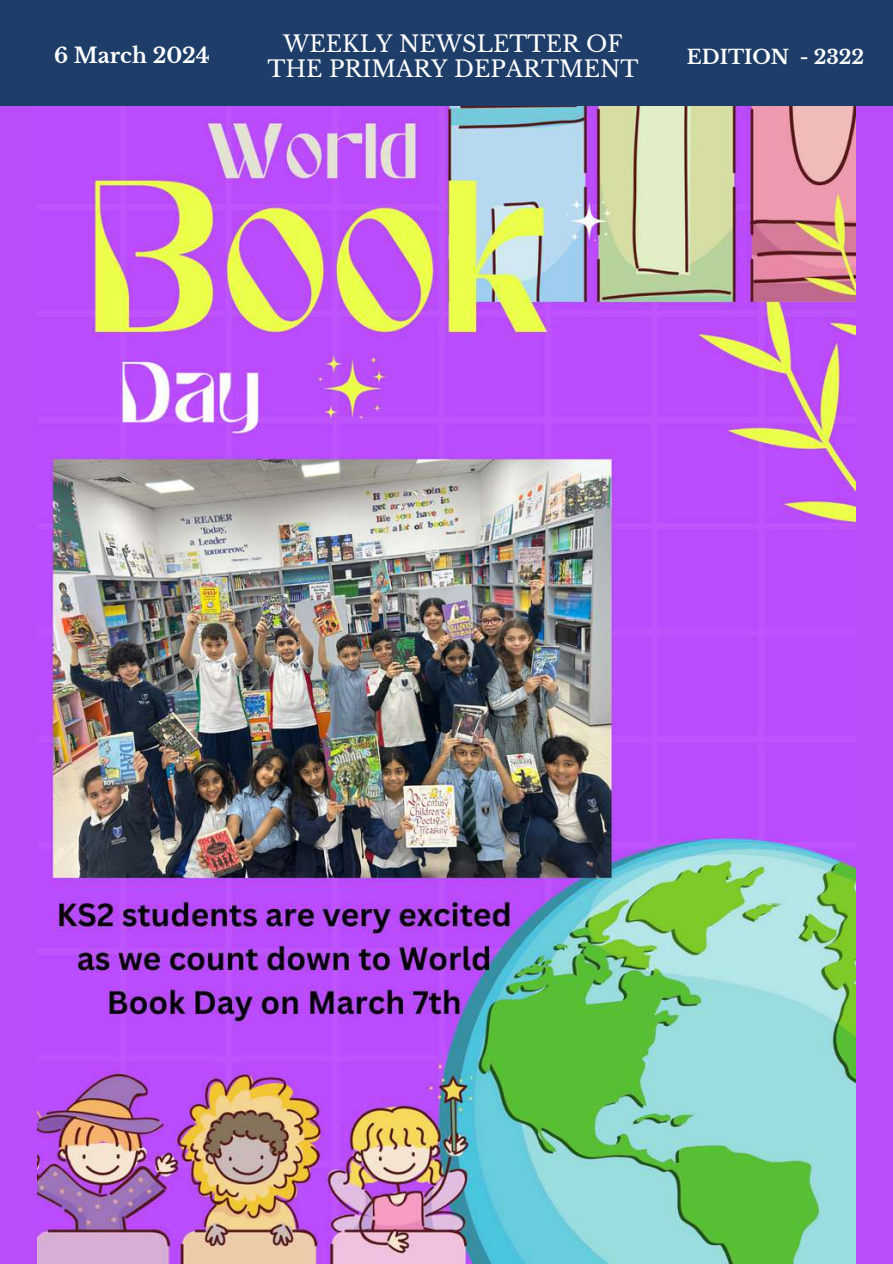
<style>
.page{position:relative;width:893px;height:1264px;background:#fff}
.page>*{position:absolute;margin:0;border:0;box-sizing:border-box;transform-origin:0 0}
.t1{font:22.5px/24.8px "Libre Baskerville";color:#fff;text-align:center}
.t2{font:700 21px "Libre Baskerville";color:#fff}
.t3{font:700 19.5px "Libre Baskerville";color:#fff}
</style>
<div class="page">
<div style="left:0;top:0;width:892px;height:1263px;background:#ba4cfc"></div>
<div style="left:0;top:0;width:892px;height:106px;background:#1e3e69"></div>
<img style="left:38px;top:106px;width:817px;height:1157px">
<p class="t1" style="left:267px;top:32px;width:372px">WEEKLY NEWSLETTER OF<br>THE PRIMARY DEPARTMENT</p>
<p class="t2" style="left:54px;top:43px;width:157px">6 March 2024</p>
<p class="t3" style="left:686px;top:45px;width:179px">EDITION - 2322</p>
</div>
